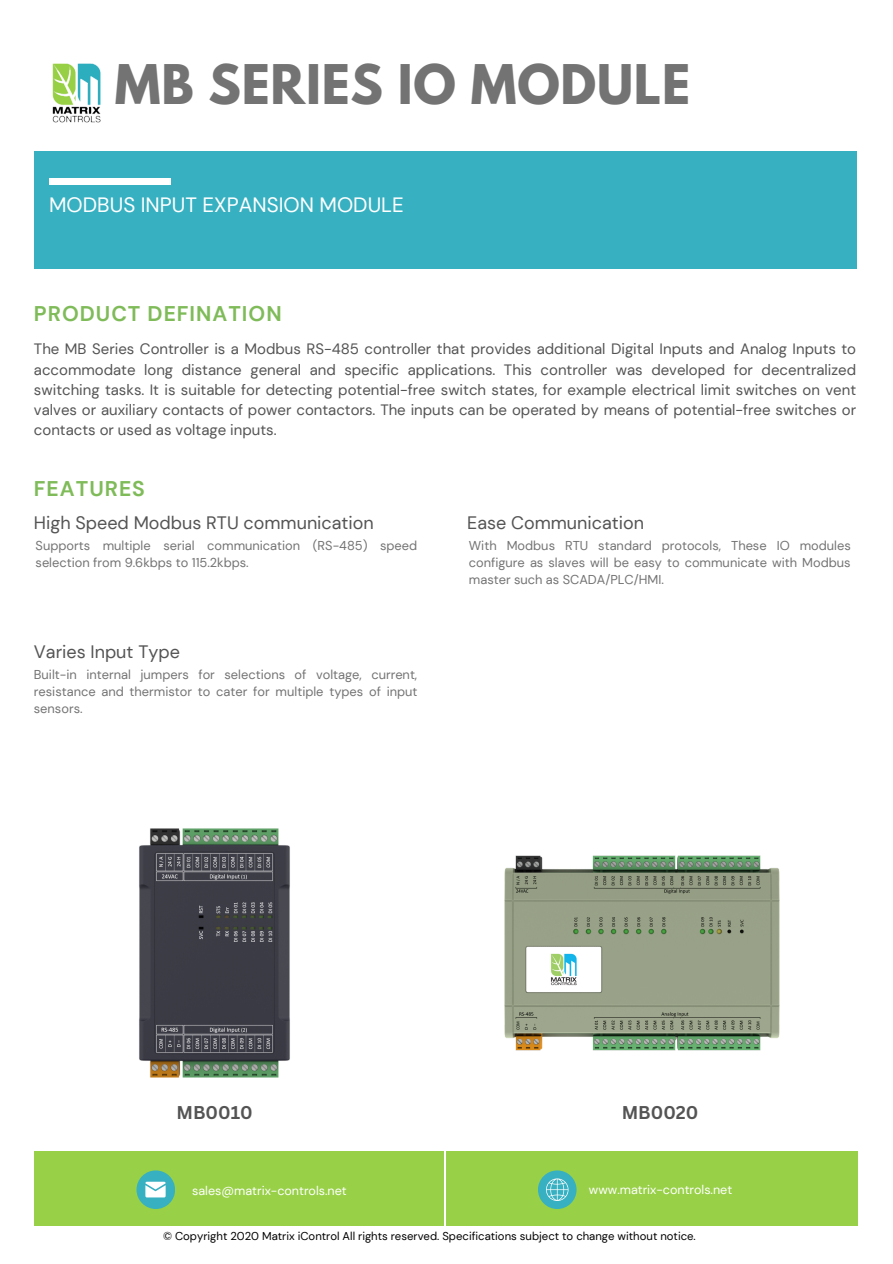
<style>
.page{position:relative;width:893px;height:1264px;background:#fff}
.page>*{position:absolute;margin:0;border:0;box-sizing:border-box;transform-origin:0 0}
.t1{font:700 48.45px "League Spartan";letter-spacing:.015em;color:#737373}
.t2{font:700 21.15px "DM Sans";letter-spacing:.045em;color:#7fbb59}
.t3{font:20.7px "DM Sans";color:#fff}
.t4{font:18px "DM Sans";color:#545454}
.t5{font:700 18px "Canva Sans";color:#545454}
.t6{font:15px/20.2px "DM Sans";color:#545454;text-align:justify}
.t7{font:12.9px/17.1px "DM Sans";color:#737373;text-align:justify}
.t8{font:12.6px "DM Sans";color:#fff}
.t9{font:11.4px "DM Sans";color:#000}
</style>
<div class="page">
<div style="left:34px;top:151px;width:822px;height:118px;background:#37b0c1"></div>
<div style="left:49px;top:178px;width:121px;height:6px;background:#fff"></div>
<img style="left:52px;top:63px;width:49px;height:60px">
<img style="left:504px;top:855px;width:276px;height:196px">
<img style="left:139px;top:828px;width:151px;height:250px">
<div style="left:34px;top:1151px;width:410px;height:74px;background:#98d047"></div>
<div style="left:136px;top:1170px;width:39px;height:38px;background:#37b0c1;border-radius:50%"></div>
<div style="left:446px;top:1151px;width:411px;height:74px;background:#98d047"></div>
<div style="left:538px;top:1170px;width:38px;height:38px;background:#37b0c1;border-radius:50%"></div>
<svg style="left:546px;top:1178px;width:22px;height:22px"></svg>
<svg style="left:145px;top:1181px;width:21px;height:16px"></svg>
<p class="t1" style="left:115px;top:60px;width:576px">MB SERIES IO MODULE</p>
<p class="t3" style="left:49px;top:192px;width:356px">MODBUS INPUT EXPANSION MODULE</p>
<p class="t2" style="left:34px;top:300px;width:249px">PRODUCT DEFINATION</p>
<p class="t6" style="left:34px;top:339px;width:823px">The MB Series Controller is a Modbus RS-485 controller that provides additional Digital Inputs and Analog Inputs to accommodate long distance general and specific applications. This controller was developed for decentralized switching tasks. It is suitable for detecting potential-free switch states, for example electrical limit switches on vent valves or auxiliary contacts of power contactors. The inputs can be operated by means of potential-free switches or contacts or used as voltage inputs.</p>
<p class="t2" style="left:34px;top:475px;width:112px">FEATURES</p>
<p class="t4" style="left:34px;top:511px;width:341px">High Speed Modbus RTU communication</p>
<p class="t7" style="left:36px;top:537px;width:383px">Supports multiple serial communication (RS-485) speed selection from 9.6kbps to 115.2kbps.</p>
<p class="t4" style="left:34px;top:640px;width:147px">Varies Input Type</p>
<p class="t7" style="left:34px;top:666px;width:385px">Built-in internal jumpers for selections of voltage, current, resistance and thermistor to cater for multiple types of input sensors.</p>
<p class="t4" style="left:467px;top:511px;width:178px">Ease Communication</p>
<p class="t7" style="left:469px;top:537px;width:383px">With Modbus RTU standard protocols, These IO modules configure as slaves will be easy to communicate with Modbus master such as SCADA/PLC/HMI.</p>
<p class="t5" style="left:176px;top:1099px;width:78px">MB0010</p>
<p class="t5" style="left:621px;top:1099px;width:78px">MB0020</p>
<p class="t8" style="left:192px;top:1182px;width:156px">sales@matrix-controls.net</p>
<p class="t8" style="left:589px;top:1181px;width:145px">www.matrix-controls.net</p>
<p class="t9" style="left:163px;top:1228px;width:534px">© Copyright 2020 Matrix iControl All rights reserved. Specifications subject to change without notice.</p>
</div>
